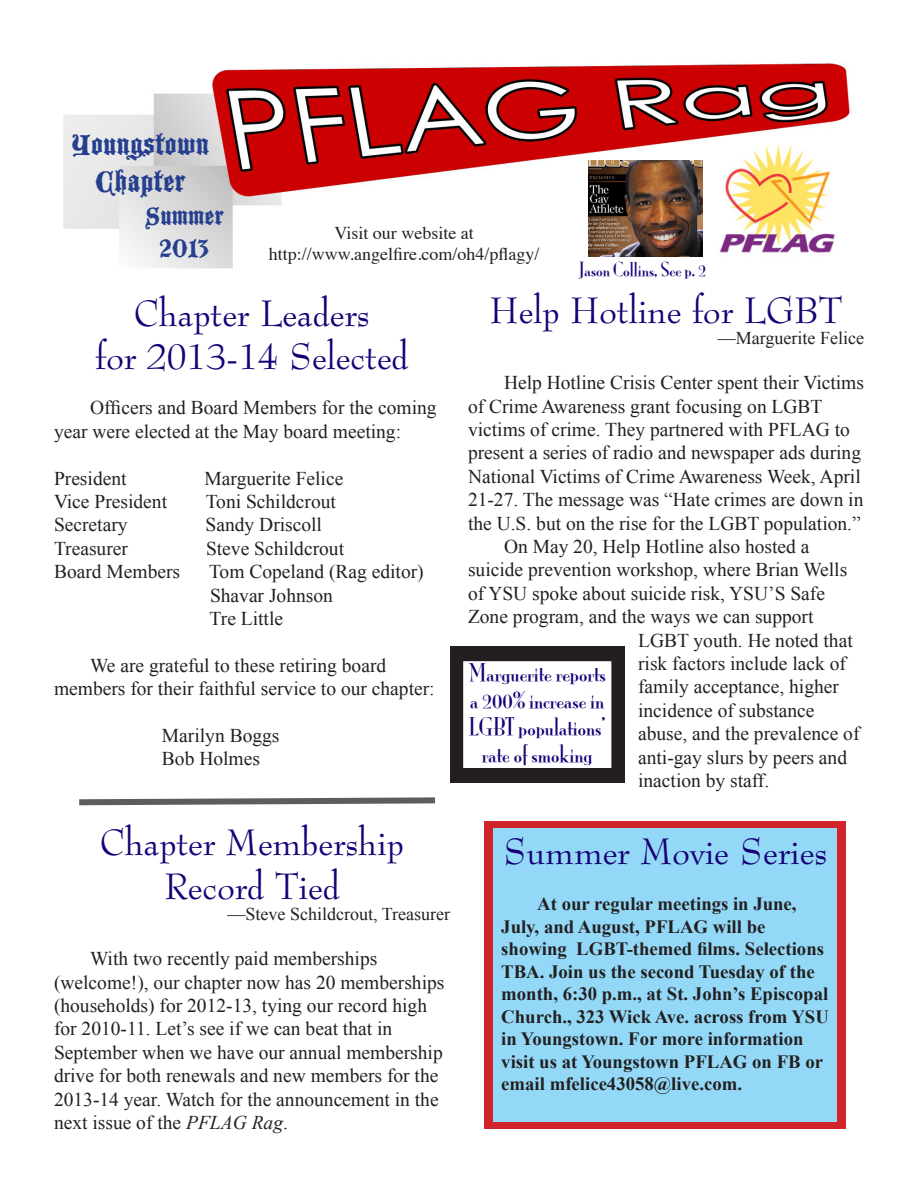
<style>
.page{position:relative;width:918px;height:1188px;background:#fff}
.page>*{position:absolute;margin:0;border:0;box-sizing:border-box;transform-origin:0 0}
.Heading{font:36px "Top Hat";color:#170076}
.Date{font:31.5px "Blackmoor Let Plain";color:#253f8e}
.Date-2{font:27px/32.4px "Blackmoor Let Plain";color:#253f8e;text-align:center}
.Subhead_2{font:22.5px/27px "Mona Lisa Solid ITCTT";color:#170076;text-align:center}
.Body{font:19.5px/23.4px "Times New Roman";color:#231f20}
.Hanging_Indentation{font:19.5px "Times New Roman";color:#231f20}
.Body-2{font:700 18.75px/22.5px "Times New Roman";color:#231f20}
.t1{font:18px "Times";color:#231f20}
.Author{font:18px "Times New Roman";color:#231f20}
.t2{font:18px "Mona Lisa Solid ITCTT";color:#170076}
.s1{font-style:italic}
</style>
<div class="page">
<img style="left:63px;top:63px;width:787px;height:206px">
<img style="left:712px;top:144px;width:134px;height:113px">
<svg style="left:79px;top:797px;width:356px;height:9px"></svg>
<div style="left:484px;top:821px;width:362px;height:308px;background:#d1232a"></div>
<div style="left:493px;top:828px;width:344px;height:293px;background:#93d9f7"></div>
<img style="left:589px;top:160px;width:113px;height:97px">
<div style="left:450px;top:646px;width:175px;height:137px;background:#231f20"></div>
<div style="left:462px;top:660px;width:151px;height:110px;border:2px solid #231f20"></div>
<div style="left:466px;top:660px;width:143px;height:110px;background:#fff"></div>
<p class="Date" style="left:71px;top:120px;width:139px">Youngstown</p>
<p class="Date" style="left:95px;top:158px;width:92px">Chapter</p>
<p class="Date-2" style="left:145px;top:199px;width:80px">Summer<br>2013</p>
<p class="t1" style="left:335px;top:216px;width:141px">Visit our website at</p>
<p class="t1" style="left:269px;top:237px;width:272px">http://www.angelfire.com/oh4/pflagy/</p>
<p class="Heading" style="left:490px;top:286px;width:354px">Help Hotline for LGBT</p>
<p class="Author" style="left:718px;top:326px;width:148px">—Marguerite Felice</p>
<p class="Body" style="left:468px;top:371px;width:398px;text-indent:36px">Help Hotline Crisis Center spent their Victims of Crime Awareness grant focusing on LGBT victims of crime. They partnered with PFLAG to present a series of radio and newspaper ads during National Victims of Crime Awareness Week, April 21-27. The message was “Hate crimes are down in the U.S. but on the rise for the LGBT population.”</p>
<p class="Body" style="left:504px;top:534px;width:307px">On May 20, Help Hotline also hosted a</p>
<p class="Body" style="left:468px;top:558px;width:381px">suicide prevention workshop, where Brian Wells</p>
<p class="Body" style="left:468px;top:581px;width:359px">of YSU spoke about suicide risk, YSU’S Safe</p>
<p class="Body" style="left:468px;top:605px;width:347px">Zone program, and the ways we can support</p>
<p class="Body" style="left:638px;top:628px;width:216px">LGBT youth. He noted that</p>
<p class="Body" style="left:638px;top:651px;width:209px">risk factors include lack of</p>
<p class="Body" style="left:638px;top:675px;width:202px">family acceptance, higher</p>
<p class="Body" style="left:638px;top:698px;width:178px">incidence of substance</p>
<p class="Body" style="left:638px;top:722px;width:223px">abuse, and the prevalence of</p>
<p class="Body" style="left:638px;top:745px;width:211px">anti-gay slurs by peers and</p>
<p class="Body" style="left:638px;top:768px;width:133px">inaction by staff.</p>
<p class="t2" style="left:579px;top:256px;width:129px">Jason Collins, See p. 2</p>
<p class="Heading" style="left:134px;top:290px;width:237px">Chapter Leaders</p>
<p class="Heading" style="left:95px;top:333px;width:315px">for 2013-14 Selected</p>
<p class="Body" style="left:54px;top:396px;width:384px;text-indent:36px">Officers and Board Members for the coming year were elected at the May board meeting:</p>
<p class="Hanging_Indentation" style="left:54px;top:465px;width:74px">President</p>
<p class="Hanging_Indentation" style="left:205px;top:465px;width:140px">Marguerite Felice</p>
<p class="Hanging_Indentation" style="left:54px;top:488px;width:115px">Vice President</p>
<p class="Hanging_Indentation" style="left:206px;top:488px;width:132px">Toni Schildcrout</p>
<p class="Hanging_Indentation" style="left:54px;top:512px;width:75px">Secretary</p>
<p class="Hanging_Indentation" style="left:206px;top:512px;width:118px">Sandy Driscoll</p>
<p class="Hanging_Indentation" style="left:54px;top:535px;width:76px">Treasurer</p>
<p class="Hanging_Indentation" style="left:206px;top:535px;width:140px">Steve Schildcrout</p>
<p class="Hanging_Indentation" style="left:54px;top:559px;width:128px">Board Members</p>
<p class="Hanging_Indentation" style="left:209px;top:559px;width:216px">Tom Copeland (Rag editor)</p>
<p class="Hanging_Indentation" style="left:210px;top:582px;width:124px">Shavar Johnson</p>
<p class="Hanging_Indentation" style="left:210px;top:605px;width:75px">Tre Little</p>
<p class="Body" style="left:54px;top:653px;width:382px;text-indent:36px">We are grateful to these retiring board members for their faithful service to our chapter:</p>
<p class="Hanging_Indentation" style="left:162px;top:722px;width:119px">Marilyn Boggs</p>
<p class="Hanging_Indentation" style="left:162px;top:746px;width:100px">Bob Holmes</p>
<p class="Subhead_2" style="left:469px;top:658px;width:138px">Marguerite reports a 200% increase in<br>LGBT populations’ rate of smoking</p>
<p class="Heading" style="left:100px;top:819px;width:305px">Chapter Membership</p>
<p class="Heading" style="left:164px;top:862px;width:177px">Record Tied</p>
<p class="Author" style="left:228px;top:902px;width:224px">—Steve Schildcrout, Treasurer</p>
<p class="Body" style="left:54px;top:947px;width:392px;text-indent:36px">With two recently paid memberships (welcome!), our chapter now has 20 memberships (households) for 2012-13, tying our record high for 2010-11. Let’s see if we can beat that in September when we have our annual membership drive for both renewals and new members for the 2013-14 year. Watch for the announcement in the next issue of the <span class="s1">PFLAG Rag</span>.</p>
<p class="Heading" style="left:503px;top:828px;width:326px">Summer Movie Series</p>
<p class="Body-2" style="left:501px;top:892px;width:329px;text-indent:36px">At our regular meetings in June, July, and August, PFLAG will be showing LGBT-themed films. Selections TBA. Join us the second Tuesday of the month, 6:30 p.m., at St. John’s Episcopal Church., 323 Wick Ave. across from YSU in Youngstown. For more information visit us at Youngstown PFLAG on FB or email mfelice43058@live.com.</p>
</div>
